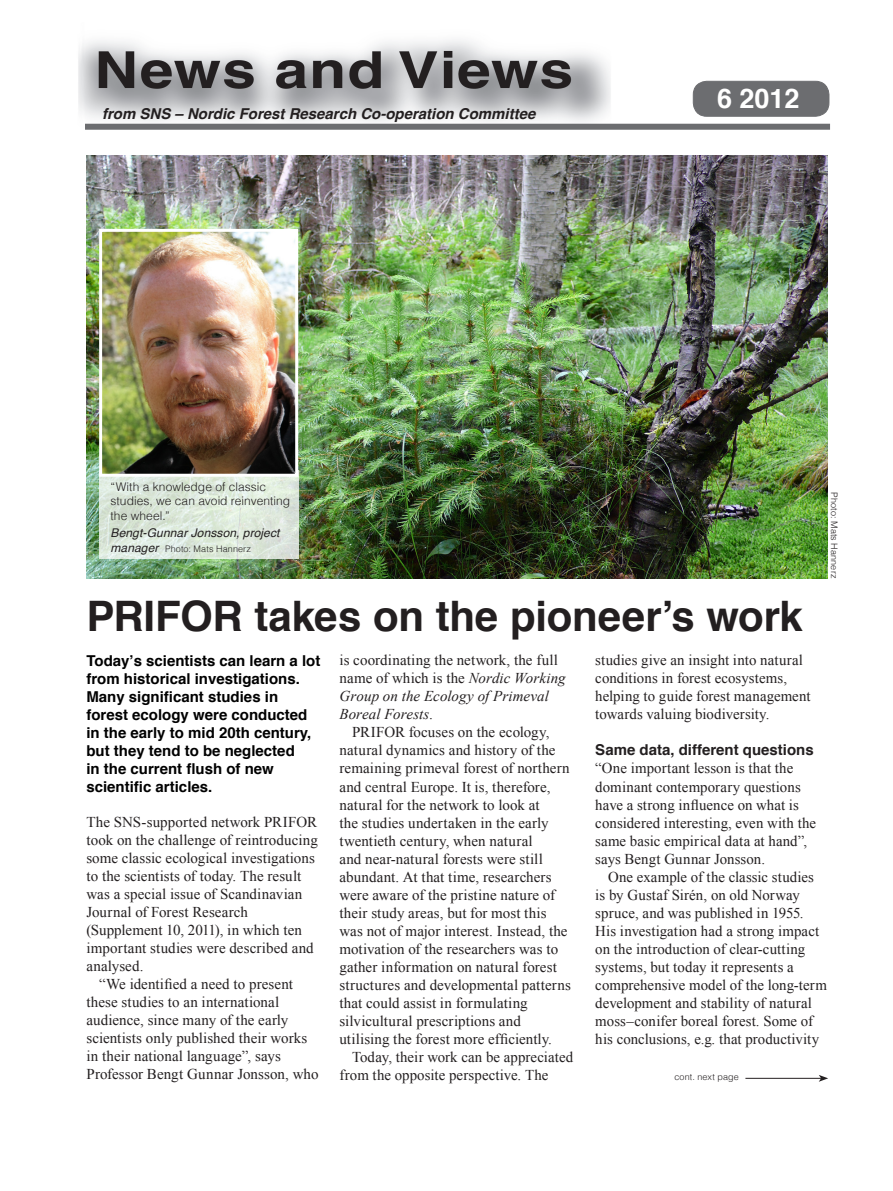
<style>
.page{position:relative;width:893px;height:1191px;background:#fff}
.page>*{position:absolute;margin:0;border:0;box-sizing:border-box;transform-origin:0 0}
.Brödtext_Scand_J{font:700 42px "Helvetica";letter-spacing:-.005em;color:#231f20}
.t1{font:700 27px "Helvetica";color:#fff}
.Brödtext_Scand_J-2{font:15px/18px "Times New Roman";letter-spacing:.005em;color:#231f20}
.Ingress{font:700 15px/18px "Helvetica";color:#000}
.Brödtext_Scand_J-3{font:italic 15px/18px "Times New Roman";letter-spacing:.005em;color:#231f20}
.t2{font:italic 700 15px "Helvetica";color:#231f20}
.Underrubrik_Scand{font:700 15px "Helvetica";color:#231f20}
.Brödtext_Scand_J-4{font:300 12px/14.4px "Helvetica";letter-spacing:.005em;color:#231f20}
.Brödtext_Scand_J-5{font:italic 12px "Helvetica";letter-spacing:.01em;color:#231f20}
.Brödtext_Scand_J-6{font:300 9px "Helvetica";letter-spacing:.015em;color:#231f20}
.s1{font-weight:400;font-style:italic;font-size:12px}
.s2{font-style:normal}
</style>
<div class="page">
<img style="left:78px;top:40px;width:585px;height:84px">
<div style="left:85px;top:124px;width:745px;height:6px;background:#6c6d70"></div>
<div style="left:693px;top:81px;width:136px;height:35px;background:#6c6d70;border-radius:13px"></div>
<div style="left:693px;top:81px;width:136px;height:35px;border:1px solid #6c6d70;border-radius:13px"></div>
<hr style="left:745px;top:1078px;width:76px;height:1px;background:#231f20">
<svg style="left:819px;top:1075px;width:9px;height:6px"></svg>
<img style="left:86px;top:155px;width:741px;height:423px">
<svg style="left:99px;top:477px;width:199px;height:81px;fill:#dde9dc"></svg>
<img style="left:103px;top:233px;width:191px;height:240px">
<div style="left:99px;top:229px;width:199px;height:248px;border:3px solid #fff"></div>
<p class="t2" style="left:102px;top:102px;width:435px">from SNS – Nordic Forest Research Co-operation Committee</p>
<p class="Brödtext_Scand_J-4" style="left:111px;top:479px;width:157px">“With a knowledge of classic</p>
<p class="Brödtext_Scand_J-4" style="left:111px;top:494px;width:181px">studies, we can avoid reinventing the wheel.”</p>
<p class="Brödtext_Scand_J-5" style="left:111px;top:524px;width:171px">Bengt-Gunnar Jonsson, project</p>
<p class="Brödtext_Scand_J-6" style="left:111px;top:543px;width:142px"><span class="s1">manager</span> Photo: Mats Hannerz</p>
<p class="t1" style="left:717px;top:77px;width:84px">6 2012</p>
<p class="Brödtext_Scand_J-6" style="left:840px;top:492px;width:87px;rotate:90deg">Photo: Mats Hannerz</p>
<p class="Brödtext_Scand_J" style="left:86px;top:582px;width:718px">PRIFOR takes on the pioneer’s work</p>
<p class="Ingress" style="left:86px;top:652px;width:235px">Today’s scientists can learn a lot from historical investigations.<br>Many significant studies in forest ecology were conducted in the early to mid 20th century, but they tend to be neglected<br>in the current flush of new scientific articles.</p>
<p class="Brödtext_Scand_J-2" style="left:86px;top:813px;width:233px">The SNS-supported network PRIFOR took on the challenge of reintroducing some classic ecological investigations to the scientists of today. The result was a special issue of Scandinavian Journal of Forest Research (Supplement 10, 2011), in which ten important studies were described and analysed.</p>
<p class="Brödtext_Scand_J-2" style="left:86px;top:975px;width:234px;text-indent:13px">“We identified a need to present these studies to an international audience, since many of the early scientists only published their works in their national language”, says Professor Bengt Gunnar Jonsson, who</p>
<p class="Brödtext_Scand_J-3" style="left:339px;top:651px;width:228px"><span class="s2">is coordinating the network, the full name of which is the</span> Nordic Working<br>Group on the Ecology of Primeval<br>Boreal Forests<span class="s2">.</span></p>
<p class="Brödtext_Scand_J-2" style="left:339px;top:723px;width:233px;text-indent:13px">PRIFOR focuses on the ecology, natural dynamics and history of the remaining primeval forest of northern and central Europe. It is, therefore, natural for the network to look at<br>the studies undertaken in the early twentieth century, when natural<br>and near-natural forests were still abundant. At that time, researchers were aware of the pristine nature of their study areas, but for most this was not of major interest. Instead, the motivation of the researchers was to gather information on natural forest structures and developmental patterns that could assist in formulating silvicultural prescriptions and utilising the forest more efficiently.</p>
<p class="Brödtext_Scand_J-2" style="left:339px;top:1047px;width:235px;text-indent:13px">Today, their work can be appreciated from the opposite perspective. The</p>
<p class="Brödtext_Scand_J-2" style="left:595px;top:651px;width:217px">studies give an insight into natural conditions in forest ecosystems, helping to guide forest management towards valuing biodiversity.</p>
<p class="Underrubrik_Scand" style="left:595px;top:738px;width:220px">Same data, different questions</p>
<p class="Brödtext_Scand_J-2" style="left:595px;top:759px;width:222px">“One important lesson is that the dominant contemporary questions have a strong influence on what is considered interesting, even with the same basic empirical data at hand”, says Bengt Gunnar Jonsson.</p>
<p class="Brödtext_Scand_J-2" style="left:595px;top:867px;width:233px;text-indent:13px">One example of the classic studies is by Gustaf Sirén, on old Norway spruce, and was published in 1955.<br>His investigation had a strong impact on the introduction of clear-cutting systems, but today it represents a comprehensive model of the long-term development and stability of natural moss–conifer boreal forest. Some of his conclusions, e.g. that productivity</p>
<p class="Brödtext_Scand_J-6" style="left:674px;top:1071px;width:66px">cont. next page</p>
</div>
